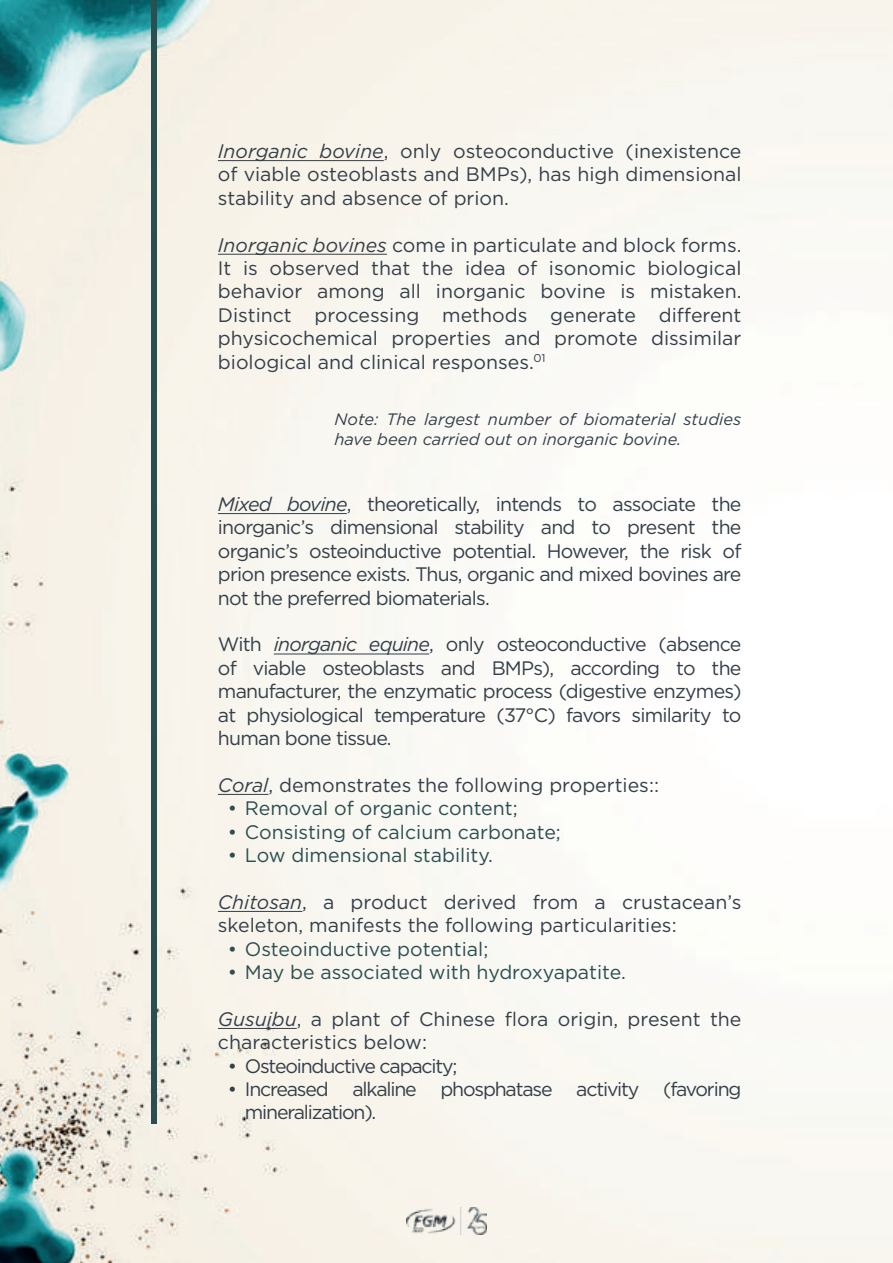
<style>
.page{position:relative;width:893px;height:1263px;background:#fff}
.page>*{position:absolute;margin:0;border:0;box-sizing:border-box;transform-origin:0 0}
.t1{font:19.5px/23.4px "Gotham";color:#343f4a;text-align:justify}
.t2{font:19.5px "Gotham";color:#2b4e51}
.t3{font:19.5px/23.4px "Gotham";letter-spacing:-.06em;color:#343f4a}
.t4{font:italic 16.5px/19.8px "Gotham";color:#343f4a}
.s1{font-style:italic}
</style>
<div class="page">
<img style="left:0;top:0;width:893px;height:1263px">
<img style="left:406px;top:1208px;width:81px;height:27px">
<hr style="left:218px;top:160px;width:166px;height:1px;background:#343f4a">
<hr style="left:218px;top:254px;width:169px;height:1px;background:#343f4a">
<hr style="left:218px;top:513px;width:129px;height:1px;background:#343f4a">
<hr style="left:274px;top:654px;width:155px;height:1px;background:#343f4a">
<hr style="left:218px;top:794px;width:50px;height:1px;background:#343f4a">
<hr style="left:218px;top:911px;width:84px;height:1px;background:#343f4a">
<hr style="left:218px;top:1028px;width:79px;height:1px;background:#343f4a">
<div style="left:151px;top:0;width:6px;height:1123px;background:#2b4e51"></div>
<p class="t1" style="left:218px;top:139px;width:525px"><span class="s1">Inorganic bovine</span>, only osteoconductive (inexistence of viable osteoblasts and BMPs), has high dimensional stability and absence of prion.</p>
<p class="t1" style="left:218px;top:233px;width:525px"><span class="s1">Inorganic bovines</span> come in particulate and block forms.<br>It is observed that the idea of isonomic biological behavior among all inorganic bovine is mistaken.<br>Distinct processing methods generate different physicochemical properties and promote dissimilar biological and clinical responses.<sup>01</sup></p>
<p class="t4" style="left:334px;top:410px;width:408px">Note: The largest number of biomaterial studies have been carried out on inorganic bovine.</p>
<p class="t1" style="left:218px;top:492px;width:525px"><span class="s1">Mixed bovine</span>, theoretically, intends to associate the inorganic’s dimensional stability and to present the organic’s osteoinductive potential. However, the risk of prion presence exists. Thus, organic and mixed bovines are not the preferred biomaterials.</p>
<p class="t1" style="left:218px;top:632px;width:525px">With <span class="s1">inorganic equine</span>, only osteoconductive (absence of viable osteoblasts and BMPs), according to the manufacturer, the enzymatic process (digestive enzymes) at physiological temperature (37°C) favors similarity to human bone tissue.</p>
<p class="t1" style="left:218px;top:773px;width:443px"><span class="s1">Coral</span>, demonstrates the following properties::</p>
<p class="t2" style="left:228px;top:796px;width:291px">• Removal of organic content;</p>
<p class="t2" style="left:228px;top:819px;width:334px">• Consisting of calcium carbonate;</p>
<p class="t2" style="left:228px;top:843px;width:267px">• Low dimensional stability.</p>
<p class="t1" style="left:218px;top:890px;width:525px"><span class="s1">Chitosan</span>, a product derived from a crustacean’s skeleton, manifests the following particularities:</p>
<p class="t2" style="left:228px;top:936px;width:262px">• Osteoinductive potential;</p>
<p class="t2" style="left:228px;top:960px;width:399px">• May be associated with hydroxyapatite.</p>
<p class="t1" style="left:218px;top:1007px;width:525px"><span class="s1">Gusuibu</span>, a plant of Chinese flora origin, present the characteristics below:</p>
<p class="t3" style="left:228px;top:1054px;width:231px">• Osteoinductive capacity;</p>
<p class="t3" style="left:245px;top:1077px;width:498px;text-indent:-17px">• Increased alkaline phosphatase activity (favoring mineralization).</p>
</div>
